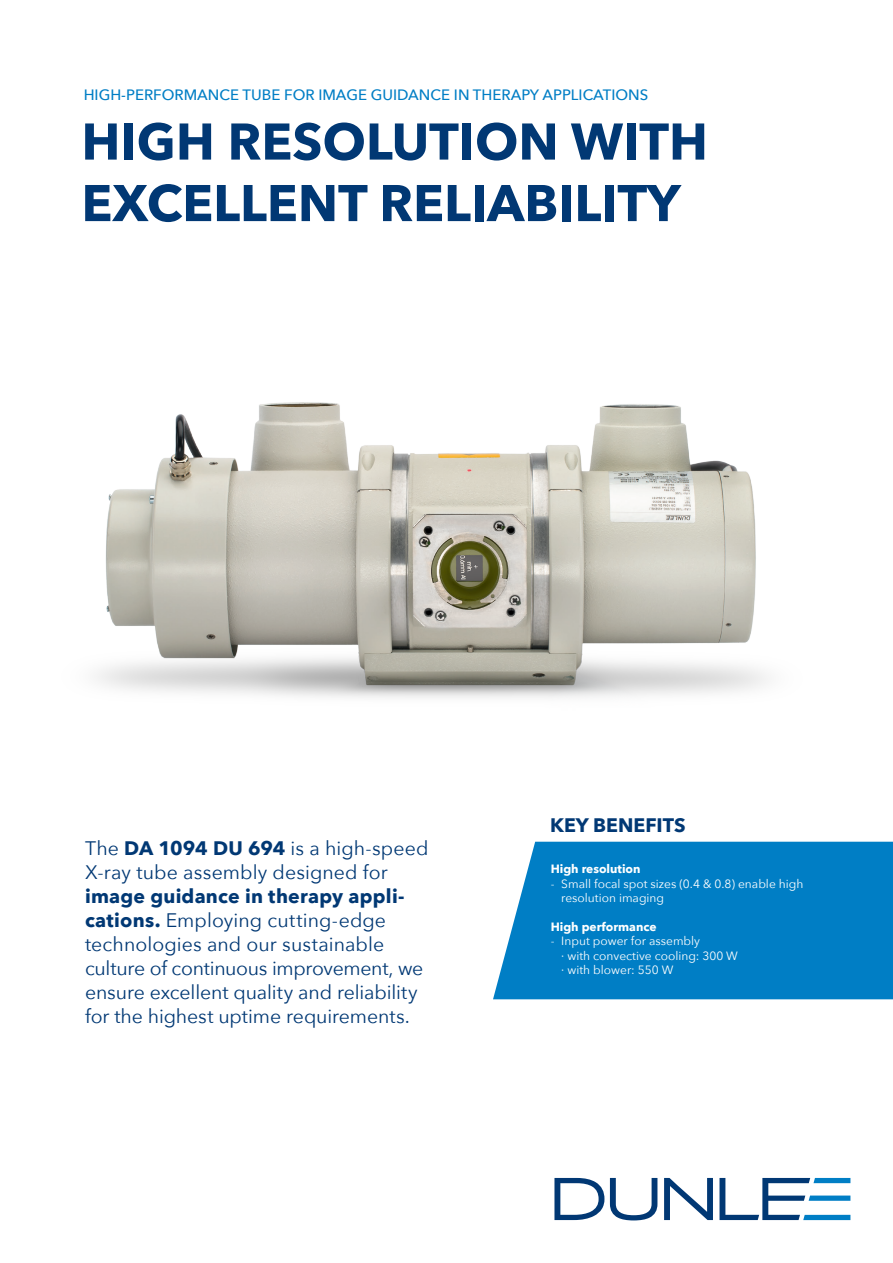
<style>
.page{position:relative;width:893px;height:1263px;background:#fff}
.page>*{position:absolute;margin:0;border:0;box-sizing:border-box;transform-origin:0 0}
.t1{font:700 51px/61.5px "Avenir Next";color:#013874}
.t2{font:19.5px/24px "Avenir Next";color:#013874}
.t3{font:700 19.5px "Avenir Next";color:#013874}
.t4{font:500 15px "Avenir Next";color:#007ec5}
.t5{font:12px/14.4px "Avenir Next";color:#fff}
.t6{font:700 12px "Avenir Next";color:#fff}
.s1{font-weight:700}
</style>
<div class="page">
<div style="left:493px;top:842px;width:400px;height:157px;background:#007ec5"></div>
<img style="left:96px;top:402px;width:672px;height:296px">
<svg style="left:554px;top:1178px;width:50px;height:42px"></svg>
<svg style="left:610px;top:1178px;width:47px;height:42px"></svg>
<svg style="left:664px;top:1178px;width:49px;height:42px"></svg>
<svg style="left:719px;top:1178px;width:131px;height:42px"></svg>
<p class="t4" style="left:84px;top:82px;width:566px">HIGH-PERFORMANCE TUBE FOR IMAGE GUIDANCE IN THERAPY APPLICATIONS</p>
<h1 class="t1" style="left:81px;top:110px;width:628px">HIGH RESOLUTION WITH<br>EXCELLENT RELIABILITY</h1>
<p class="t2" style="left:85px;top:835px;width:345px">The <span class="s1">DA 1094 DU 694</span> is a high-speed<br>X-ray tube assembly designed for</p>
<p class="t2" style="left:85px;top:883px;width:340px"><span class="s1">image guidance in therapy appli&shy;cations.</span> Employing cutting-edge technologies and our sustainable culture of continuous improvement, we ensure excellent quality and reliability for the highest uptime requirements.</p>
<p class="t3" style="left:550px;top:808px;width:137px">KEY BENEFITS</p>
<p class="t6" style="left:551px;top:858px;width:91px">High resolution</p>
<p class="t5" style="left:561px;top:876px;width:244px;text-indent:-11px">- Small focal spot sizes (0.4 &amp; 0.8) enable high resolution imaging</p>
<p class="t6" style="left:551px;top:916px;width:107px">High performance</p>
<p class="t5" style="left:561px;top:933px;width:178px;text-indent:-11px">- Input power for assembly<br>· with convective cooling: 300 W · with blower: 550 W</p>
</div>
